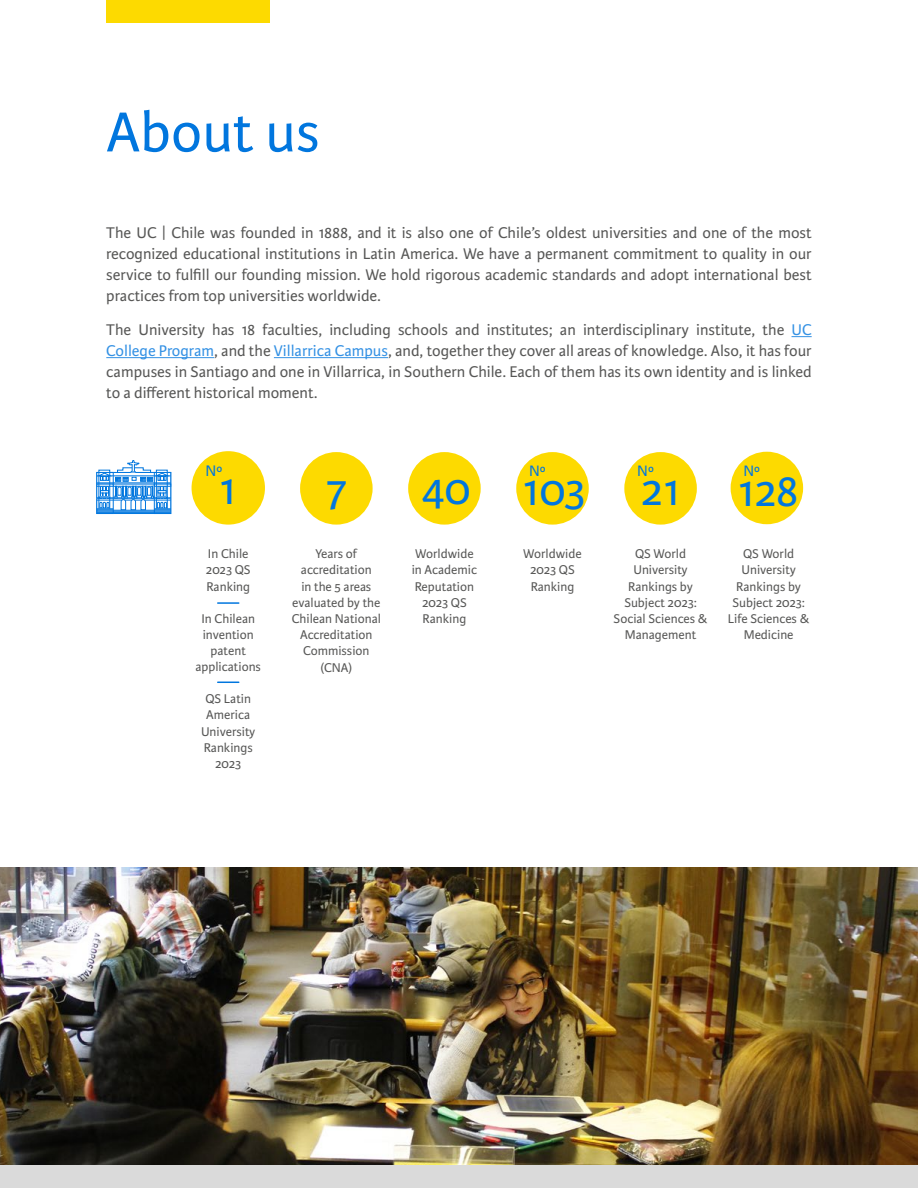
<style>
.page{position:relative;width:918px;height:1188px;background:#fff}
.page>*{position:absolute;margin:0;border:0;box-sizing:border-box;transform-origin:0 0}
.t1{font:60px "Karmina Sans";color:#0176de}
.t2{font:47.1px "Karmina Sans";color:#0176de}
.t3{font:46.65px "Karmina Sans";letter-spacing:-.01em;color:#0176de}
.t4{font:16.5px/21px "Karmina Sans";color:#575756;text-align:justify}
.t5{font:16.35px "Karmina Sans";color:#0176de}
.t6{font:16.05px "Karmina Sans";color:#0176de}
.t7{font:13.5px/16.2px "Karmina Sans";color:#575756;text-align:center}
.s1{color:#3491e4}
</style>
<div class="page">
<svg style="left:792px;top:336px;width:20px;height:1px"></svg>
<hr style="left:106px;top:357px;width:108px;height:1px;background:#3491e4">
<hr style="left:274px;top:357px;width:114px;height:1px;background:#3491e4">
<div style="left:107px;top:0;width:163px;height:22px;background:#fdda00"></div>
<img style="left:0;top:867px;width:918px;height:299px">
<div style="left:0;top:1166px;width:918px;height:22px;background:#dadada"></div>
<div style="left:97px;top:472px;width:17px;height:42px;background:#0377de"></div>
<div style="left:154px;top:472px;width:17px;height:42px;background:#0377de"></div>
<hr style="left:97px;top:511px;width:74px;height:1px;background:#0176de">
<hr style="left:97px;top:512px;width:74px;height:1px;background:#0176de">
<svg style="left:96px;top:460px;width:75px;height:51px"></svg>
<div style="left:516px;top:452px;width:73px;height:73px;background:#fdda00;border-radius:50%"></div>
<div style="left:408px;top:452px;width:73px;height:73px;background:#fdda00;border-radius:50%"></div>
<div style="left:300px;top:452px;width:73px;height:73px;background:#fdda00;border-radius:50%"></div>
<div style="left:731px;top:452px;width:72px;height:72px;background:#fdda00;border-radius:50%"></div>
<div style="left:624px;top:452px;width:73px;height:73px;background:#fdda00;border-radius:50%"></div>
<div style="left:192px;top:451px;width:73px;height:74px;background:#fdda00;border-radius:50%"></div>
<hr style="left:218px;top:602px;width:21px;height:2px;background:#0076de">
<svg style="left:218px;top:682px;width:21px;height:1px"></svg>
<h1 class="t1" style="left:106px;top:98px;width:215px">About us</h1>
<p class="t4" style="left:106px;top:223px;width:707px">The UC | Chile was founded in 1888, and it is also one of Chile’s oldest universities and one of the most recognized educational institutions in Latin America. We have a permanent commitment to quality in our service to fulfill our founding mission. We hold rigorous academic standards and adopt international best practices from top universities worldwide.</p>
<p class="t4" style="left:106px;top:319px;width:707px">The University has 18 faculties, including schools and institutes; an interdisciplinary institute, the <span class="s1">UC College Program</span>, and the <span class="s1">Villarrica Campus</span>, and, together they cover all areas of knowledge. Also, it has four campuses in Santiago and one in Villarrica, in Southern Chile. Each of them has its own identity and is linked to a different historical moment.</p>
<p class="t5" style="left:205px;top:461px;width:18px">Nº</p>
<h2 class="t2" style="left:220px;top:463px;width:18px">1</h2>
<p class="t7" style="left:206px;top:546px;width:46px;text-align:left">In Chile<br>2023 QS<br>Ranking</p>
<p class="t7" style="left:195px;top:610px;width:67px">In Chilean invention patent applications</p>
<p class="t7" style="left:201px;top:691px;width:56px">QS Latin<br>America<br>University<br>Rankings<br>2023</p>
<p class="t6" style="left:744px;top:462px;width:18px">Nº</p>
<h3 class="t3" style="left:739px;top:465px;width:62px">128</h3>
<p class="t6" style="left:529px;top:462px;width:18px">Nº</p>
<h3 class="t3" style="left:421px;top:463px;width:165px">40 103</h3>
<p class="t7" style="left:412px;top:546px;width:67px">Worldwide in Academic<br>Reputation<br>2023 QS<br>Ranking</p>
<p class="t6" style="left:637px;top:462px;width:18px">Nº</p>
<h3 class="t3" style="left:641px;top:463px;width:41px">21</h3>
<h3 class="t3" style="left:326px;top:463px;width:22px">7</h3>
<p class="t7" style="left:292px;top:546px;width:91px">Years of accreditation<br>in the 5 areas evaluated by the<br>Chilean National<br>Accreditation<br>Commission (CNA)</p>
<p class="t7" style="left:728px;top:546px;width:83px">QS World<br>University<br>Rankings by<br>Subject 2023:<br>Life Sciences &amp;<br>Medicine</p>
<p class="t7" style="left:523px;top:546px;width:60px">Worldwide<br>2023 QS<br>Ranking</p>
<p class="t7" style="left:614px;top:546px;width:95px">QS World<br>University<br>Rankings by<br>Subject 2023:<br>Social Sciences &amp;<br>Management</p>
</div>
